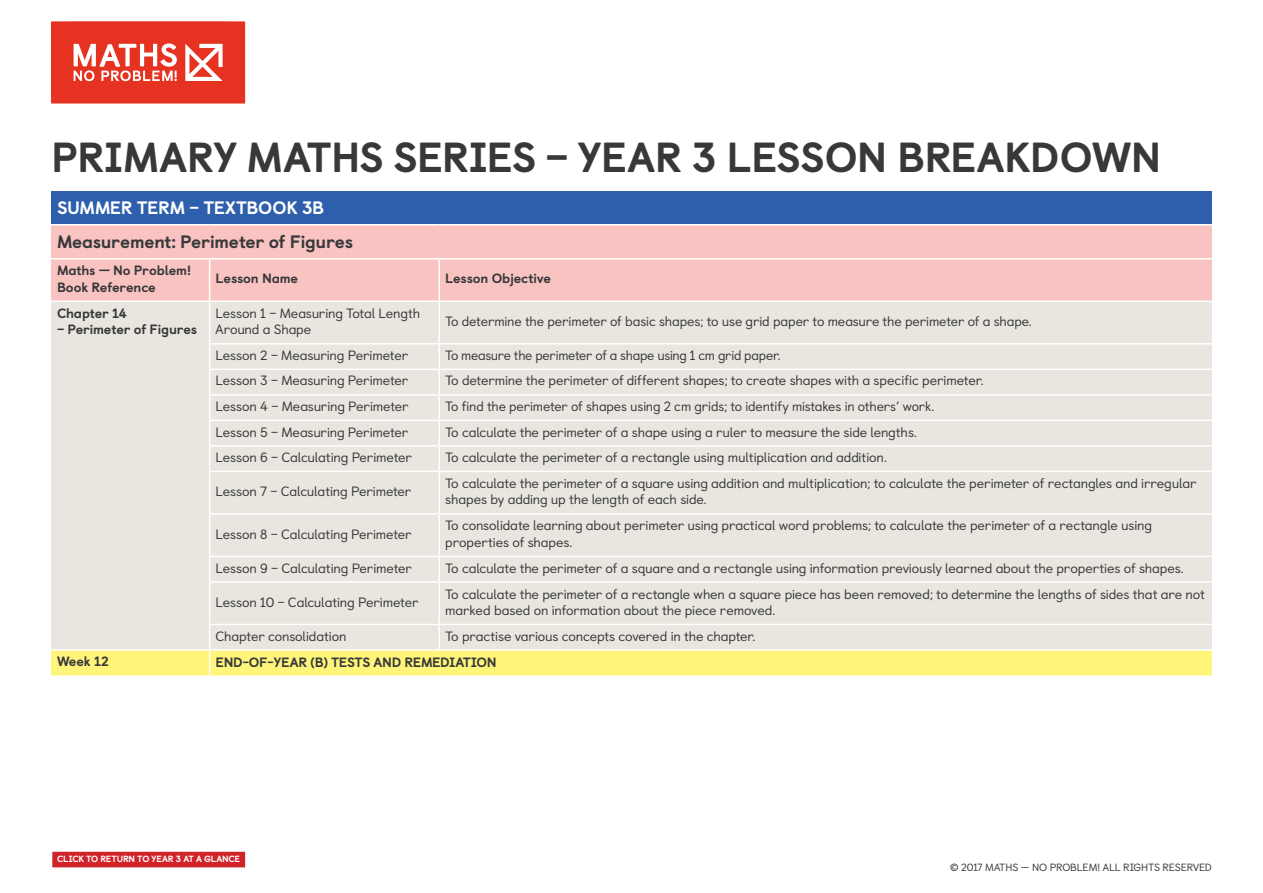
<style>
.page{position:relative;width:1263px;height:893px;background:#fff}
.page>*{position:absolute;margin:0;border:0;box-sizing:border-box;transform-origin:0 0}
.t1{font:800 42px "Castledown";letter-spacing:-.01em;color:#36383a}
.t2{font:800 18px "Castledown";letter-spacing:-.015em;color:#36383a}
.t3{font:800 18px "Castledown";letter-spacing:-.02em;color:#fff}
.t4{font:13.5px/16.2px "Castledown";letter-spacing:-.01em;color:#36383a}
.t5{font:800 13.5px/16.2px "Castledown";letter-spacing:-.01em;color:#36383a}
.t6{font:10.5px "Castledown";letter-spacing:-.015em;color:#36383a}
.t7{font:800 9px "Castledown";letter-spacing:-.02em;color:#fff}
</style>
<div class="page">
<svg style="left:51px;top:21px;width:194px;height:83px;background:#e95243"></svg>
<div style="left:52px;top:851px;width:194px;height:17px;background:#d1232a"></div>
<div style="left:51px;top:850px;width:195px;height:19px;border:1px solid #fff"></div>
<div style="left:51px;top:191px;width:1161px;height:34px;background:#2e5fac"></div>
<div style="left:51px;top:225px;width:1161px;height:76px;background:#f9c3c1"></div>
<div style="left:51px;top:302px;width:1161px;height:323px;background:#e9e5df"></div>
<hr style="left:51px;top:224px;width:159px;height:1px;background:#fff">
<hr style="left:210px;top:224px;width:229px;height:1px;background:#fff">
<hr style="left:439px;top:224px;width:773px;height:1px;background:#fff">
<hr style="left:210px;top:258px;width:229px;height:1px;background:#fff">
<hr style="left:439px;top:258px;width:773px;height:1px;background:#fff">
<hr style="left:438px;top:259px;width:2px;height:42px;background:#fff">
<hr style="left:438px;top:302px;width:2px;height:41px;background:#fff">
<hr style="left:439px;top:343px;width:773px;height:2px;background:#fff">
<hr style="left:209px;top:343px;width:230px;height:2px;background:#fff">
<hr style="left:438px;top:345px;width:2px;height:24px;background:#fff">
<hr style="left:209px;top:369px;width:230px;height:1px;background:#fff">
<hr style="left:439px;top:369px;width:773px;height:1px;background:#fff">
<hr style="left:438px;top:370px;width:2px;height:24px;background:#fff">
<hr style="left:209px;top:394px;width:230px;height:2px;background:#fff">
<hr style="left:439px;top:394px;width:773px;height:2px;background:#fff">
<hr style="left:51px;top:258px;width:159px;height:1px;background:#fff">
<hr style="left:209px;top:259px;width:1px;height:42px;background:#fff">
<hr style="left:209px;top:302px;width:1px;height:41px;background:#fff">
<svg style="left:209px;top:345px;width:1px;height:126px"></svg>
<hr style="left:209px;top:472px;width:1px;height:41px;background:#fff">
<hr style="left:209px;top:515px;width:1px;height:41px;background:#fff">
<svg style="left:209px;top:557px;width:1px;height:24px"></svg>
<hr style="left:209px;top:583px;width:1px;height:41px;background:#fff">
<svg style="left:51px;top:625px;width:1161px;height:50px;background:#f4edaf"></svg>
<hr style="left:438px;top:396px;width:2px;height:24px;background:#fff">
<hr style="left:209px;top:420px;width:230px;height:1px;background:#fff">
<hr style="left:439px;top:420px;width:773px;height:1px;background:#fff">
<hr style="left:438px;top:421px;width:2px;height:24px;background:#fff">
<hr style="left:209px;top:445px;width:230px;height:2px;background:#fff">
<hr style="left:439px;top:445px;width:773px;height:2px;background:#fff">
<hr style="left:438px;top:447px;width:2px;height:24px;background:#fff">
<hr style="left:209px;top:471px;width:230px;height:1px;background:#fff">
<hr style="left:439px;top:471px;width:773px;height:1px;background:#fff">
<hr style="left:438px;top:472px;width:2px;height:41px;background:#fff">
<hr style="left:209px;top:513px;width:230px;height:2px;background:#fff">
<hr style="left:439px;top:513px;width:773px;height:2px;background:#fff">
<hr style="left:438px;top:515px;width:2px;height:41px;background:#fff">
<hr style="left:209px;top:556px;width:230px;height:1px;background:#fff">
<hr style="left:439px;top:556px;width:773px;height:1px;background:#fff">
<hr style="left:438px;top:557px;width:2px;height:24px;background:#fff">
<hr style="left:209px;top:581px;width:230px;height:2px;background:#fff">
<hr style="left:439px;top:581px;width:773px;height:2px;background:#fff">
<hr style="left:438px;top:583px;width:2px;height:41px;background:#fff">
<hr style="left:209px;top:624px;width:230px;height:1px;background:#fff">
<hr style="left:439px;top:624px;width:773px;height:1px;background:#fff">
<hr style="left:438px;top:625px;width:2px;height:24px;background:#fff">
<h1 class="t1" style="left:51px;top:123px;width:1112px">PRIMARY MATHS SERIES – YEAR 3 LESSON BREAKDOWN</h1>
<h2 class="t3" style="left:57px;top:193px;width:268px">SUMMER TERM – TEXTBOOK 3B</h2>
<h2 class="t2" style="left:57px;top:227px;width:298px">Measurement: Perimeter of Figures</h2>
<p class="t5" style="left:57px;top:261px;width:136px">Maths — No Problem!<br>Book Reference</p>
<p class="t5" style="left:216px;top:269px;width:84px">Lesson Name</p>
<p class="t5" style="left:445px;top:269px;width:107px">Lesson Objective</p>
<p class="t5" style="left:57px;top:304px;width:72px">Chapter 14</p>
<p class="t5" style="left:57px;top:320px;width:142px">– Perimeter of Figures</p>
<p class="t4" style="left:216px;top:304px;width:206px">Lesson 1 – Measuring Total Length<br>Around a Shape</p>
<p class="t4" style="left:445px;top:312px;width:588px">To determine the perimeter of basic shapes; to use grid paper to measure the perimeter of a shape.</p>
<p class="t4" style="left:216px;top:346px;width:194px">Lesson 2 – Measuring Perimeter</p>
<p class="t4" style="left:445px;top:346px;width:337px">To measure the perimeter of a shape using 1 cm grid paper.</p>
<p class="t4" style="left:216px;top:371px;width:194px">Lesson 3 – Measuring Perimeter</p>
<p class="t4" style="left:445px;top:371px;width:540px">To determine the perimeter of different shapes; to create shapes with a specific perimeter.</p>
<p class="t4" style="left:216px;top:397px;width:195px">Lesson 4 – Measuring Perimeter</p>
<p class="t4" style="left:445px;top:397px;width:491px">To find the perimeter of shapes using 2 cm grids; to identify mistakes in others’ work.</p>
<p class="t4" style="left:216px;top:422px;width:194px">Lesson 5 – Measuring Perimeter</p>
<p class="t4" style="left:445px;top:422px;width:473px">To calculate the perimeter of a shape using a ruler to measure the side lengths.</p>
<p class="t4" style="left:216px;top:448px;width:198px">Lesson 6 – Calculating Perimeter</p>
<p class="t4" style="left:445px;top:448px;width:443px">To calculate the perimeter of a rectangle using multiplication and addition.</p>
<p class="t4" style="left:216px;top:482px;width:197px">Lesson 7 – Calculating Perimeter</p>
<p class="t4" style="left:445px;top:474px;width:753px">To calculate the perimeter of a square using addition and multiplication; to calculate the perimeter of rectangles and irregular shapes by adding up the length of each side.</p>
<p class="t4" style="left:216px;top:525px;width:198px">Lesson 8 – Calculating Perimeter</p>
<p class="t4" style="left:445px;top:516px;width:708px">To consolidate learning about perimeter using practical word problems; to calculate the perimeter of a rectangle using properties of shapes.</p>
<p class="t4" style="left:216px;top:559px;width:198px">Lesson 9 – Calculating Perimeter</p>
<p class="t4" style="left:445px;top:559px;width:740px">To calculate the perimeter of a square and a rectangle using information previously learned about the properties of shapes.</p>
<p class="t4" style="left:216px;top:593px;width:204px">Lesson 10 – Calculating Perimeter</p>
<p class="t4" style="left:445px;top:584px;width:761px">To calculate the perimeter of a rectangle when a square piece has been removed; to determine the lengths of sides that are not marked based on information about the piece removed.</p>
<p class="t4" style="left:216px;top:627px;width:133px">Chapter consolidation</p>
<p class="t4" style="left:445px;top:627px;width:312px">To practise various concepts covered in the chapter.</p>
<p class="t5" style="left:57px;top:652px;width:53px">Week 12</p>
<p class="t5" style="left:216px;top:653px;width:283px">END-OF-YEAR (B) TESTS AND REMEDIATION</p>
<p class="t7" style="left:57px;top:852px;width:185px">CLICK TO RETURN TO YEAR 3 AT A GLANCE</p>
<p class="t6" style="left:950px;top:859px;width:263px">© 2017 MATHS – NO PROBLEM! ALL RIGHTS RESERVED</p>
</div>
